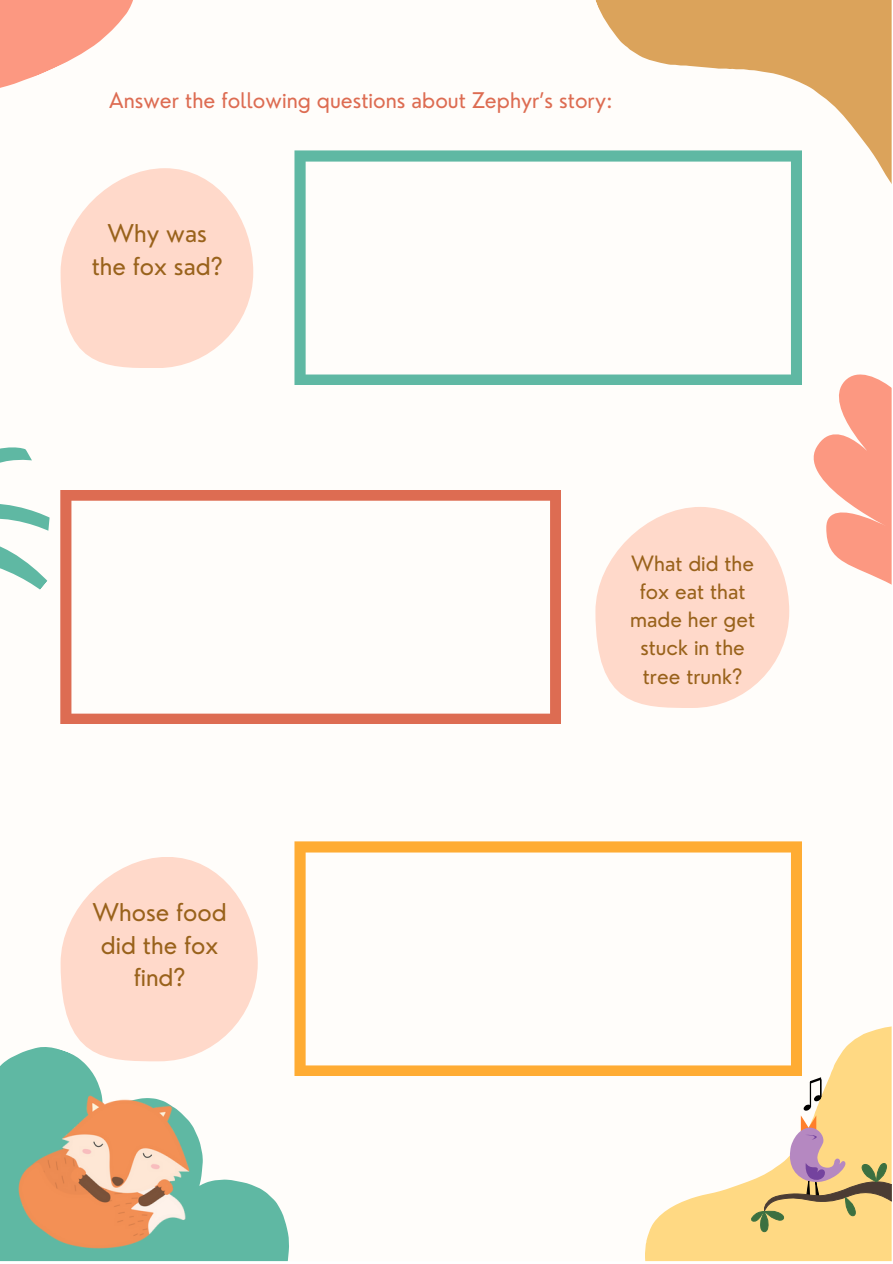
<style>
.page{position:relative;width:893px;height:1264px;background:#fff}
.page>*{position:absolute;margin:0;border:0;box-sizing:border-box;transform-origin:0 0}
.t1{font:23.85px/32.5px "Nourd";color:#99621b;text-align:center}
.t2{font:21px "Nourd";color:#dd6c52}
.t3{font:20.55px/28px "Nourd";color:#99621b;text-align:center}
</style>
<div class="page">
<div style="left:0;top:0;width:891px;height:1261px;background:#fffdfa"></div>
<svg style="left:0;top:1046px;width:289px;height:216px"></svg>
<svg style="left:645px;top:1025px;width:247px;height:237px"></svg>
<svg style="left:801px;top:355px;width:91px;height:230px"></svg>
<svg style="left:0;top:447px;width:50px;height:142px"></svg>
<svg style="left:0;top:0;width:133px;height:88px"></svg>
<svg style="left:595px;top:0;width:297px;height:227px"></svg>
<div style="left:61px;top:168px;width:192px;height:200px;background:#ffd9ca;border-radius:94px"></div>
<div style="left:595px;top:507px;width:194px;height:201px;background:#ffd9ca;border-radius:95px"></div>
<div style="left:61px;top:856px;width:197px;height:205px;background:#ffd9ca;border-radius:96px"></div>
<svg style="left:294px;top:150px;width:507px;height:235px"></svg>
<svg style="left:60px;top:490px;width:500px;height:234px"></svg>
<svg style="left:294px;top:841px;width:507px;height:234px"></svg>
<img style="left:17px;top:1085px;width:173px;height:173px">
<svg style="left:750px;top:1077px;width:141px;height:156px"></svg>
<p class="t2" style="left:109px;top:87px;width:505px">Answer the following questions about Zephyr’s story:</p>
<p class="t1" style="left:92px;top:217px;width:132px">Why was the fox sad?</p>
<p class="t1" style="left:92px;top:895px;width:136px">Whose food did the fox find?</p>
<p class="t3" style="left:630px;top:549px;width:126px">What did the fox eat that made her get stuck in the tree trunk?</p>
</div>
